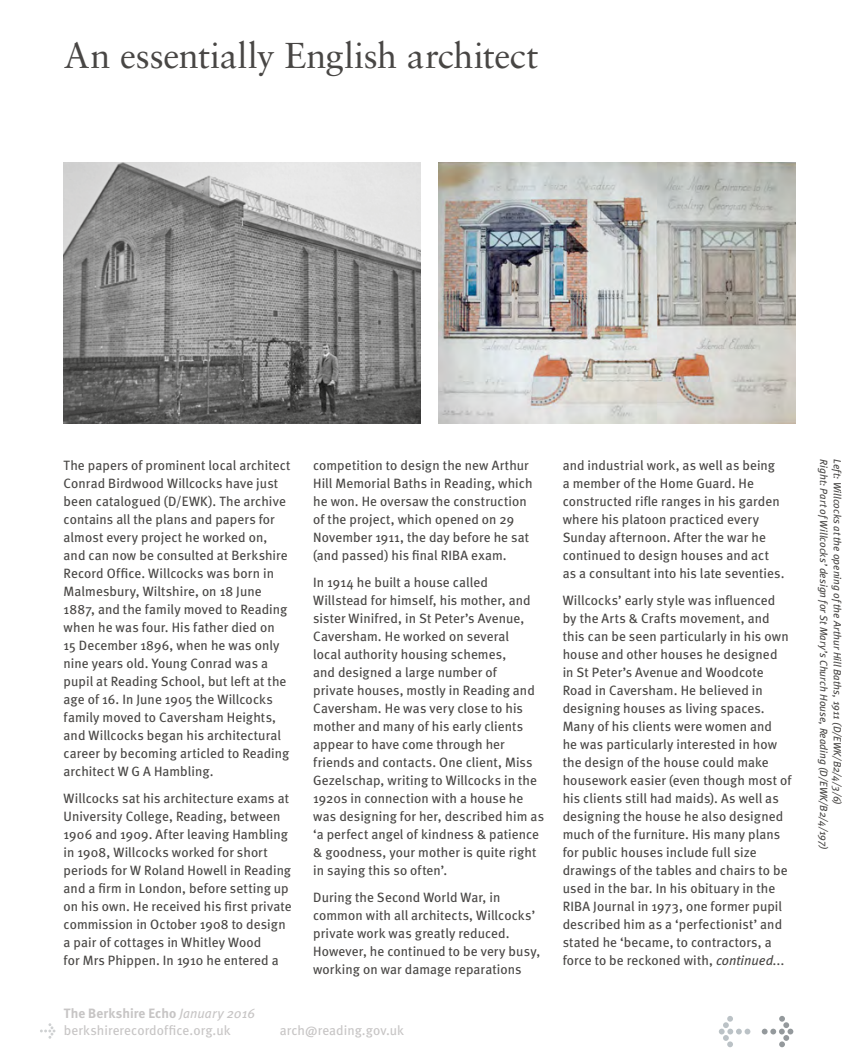
<style>
.page{position:relative;width:859px;height:1063px;background:#fff}
.page>*{position:absolute;margin:0;border:0;box-sizing:border-box;transform-origin:0 0}
.t1{font:36px "Sabon";letter-spacing:-.005em;color:#484644}
.t2{font:13.5px/18px "Meta";letter-spacing:.005em;color:#484644}
.t3{font:13.5px/16.5px "Meta";letter-spacing:.005em;color:#c7c5c5}
.t4{font:italic 10.5px "Meta";letter-spacing:.005em;color:#484644}
.s1{font-weight:700}
.s2{font-style:italic}
</style>
<div class="page">
<svg style="left:40px;top:1023px;width:15px;height:16px"></svg>
<svg style="left:719px;top:1016px;width:32px;height:31px"></svg>
<svg style="left:761px;top:1016px;width:32px;height:31px"></svg>
<img style="left:64px;top:162px;width:357px;height:262px">
<img style="left:438px;top:162px;width:357px;height:262px">
<h1 class="t1" style="left:64px;top:34px;width:476px">An essentially English architect</h1>
<p class="t2" style="left:64px;top:456px;width:228px">The papers of prominent local architect Conrad Birdwood Willcocks have just been catalogued (D/EWK). The archive contains all the plans and papers for almost every project he worked on, and can now be consulted at Berkshire Record Office. Willcocks was born in Malmesbury, Wiltshire, on 18 June 1887, and the family moved to Reading when he was four. His father died on<br>15 December 1896, when he was only nine years old. Young Conrad was a pupil at Reading School, but left at the age of 16. In June 1905 the Willcocks family moved to Caversham Heights, and Willcocks began his architectural career by becoming articled to Reading architect W G A Hambling.</p>
<p class="t2" style="left:64px;top:789px;width:229px">Willcocks sat his architecture exams at University College, Reading, between 1906 and 1909. After leaving Hambling in 1908, Willcocks worked for short periods for W Roland Howell in Reading and a firm in London, before setting up on his own. He received his first private commission in October 1908 to design a pair of cottages in Whitley Wood<br>for Mrs Phippen. In 1910 he entered a</p>
<p class="t2" style="left:313px;top:456px;width:221px">competition to design the new Arthur Hill Memorial Baths in Reading, which he won. He oversaw the construction of the project, which opened on 29<br>November 1911, the day before he sat (and passed) his final RIBA exam.</p>
<p class="t2" style="left:313px;top:573px;width:232px">In 1914 he built a house called Willstead for himself, his mother, and sister Winifred, in St Peter’s Avenue, Caversham. He worked on several<br>local authority housing schemes,<br>and designed a large number of<br>private houses, mostly in Reading and Caversham. He was very close to his mother and many of his early clients appear to have come through her friends and contacts. One client, Miss Gezelschap, writing to Willcocks in the 1920s in connection with a house he was designing for her, described him as ‘a perfect angel of kindness &amp; patience &amp; goodness, your mother is quite right in saying this so often’.</p>
<p class="t2" style="left:313px;top:888px;width:229px">During the Second World War, in common with all architects, Willcocks’ private work was greatly reduced.<br>However, he continued to be very busy, working on war damage reparations</p>
<p class="t3" style="left:64px;top:1005px;width:193px"><span class="s1">The Berkshire Echo</span> <span class="s2">January 2016 </span>berkshirerecordoffice.org.uk</p>
<p class="t3" style="left:280px;top:1022px;width:126px">arch@reading.gov.uk</p>
<p class="t2" style="left:563px;top:456px;width:223px">and industrial work, as well as being a member of the Home Guard. He constructed rifle ranges in his garden where his platoon practiced every Sunday afternoon. After the war he continued to design houses and act as a consultant into his late seventies.</p>
<p class="t2" style="left:563px;top:591px;width:230px">Willcocks’ early style was influenced by the Arts &amp; Crafts movement, and this can be seen particularly in his own house and other houses he designed in St Peter’s Avenue and Woodcote Road in Caversham. He believed in designing houses as living spaces.<br>Many of his clients were women and<br>he was particularly interested in how the design of the house could make housework easier (even though most of his clients still had maids). As well as designing the house he also designed much of the furniture. His many plans for public houses include full size drawings of the tables and chairs to be used in the bar. In his obituary in the RIBA Journal in 1973, one former pupil described him as a ‘perfectionist’ and stated he ‘became, to contractors, a force to be reckoned with, <span class="s2">continued...</span></p>
<p class="t4" style="left:830px;top:459px;width:393px;rotate:90deg">Right: Part of Willcocks’ design for St Mary’s Church House, Reading (D/EWK/B2/4/197)</p>
<p class="t4" style="left:843px;top:459px;width:348px;rotate:90deg">Left: Willcocks at the opening of the Arthur Hill Baths, 1911 (D/EWK/B2/4/3/6)</p>
</div>
